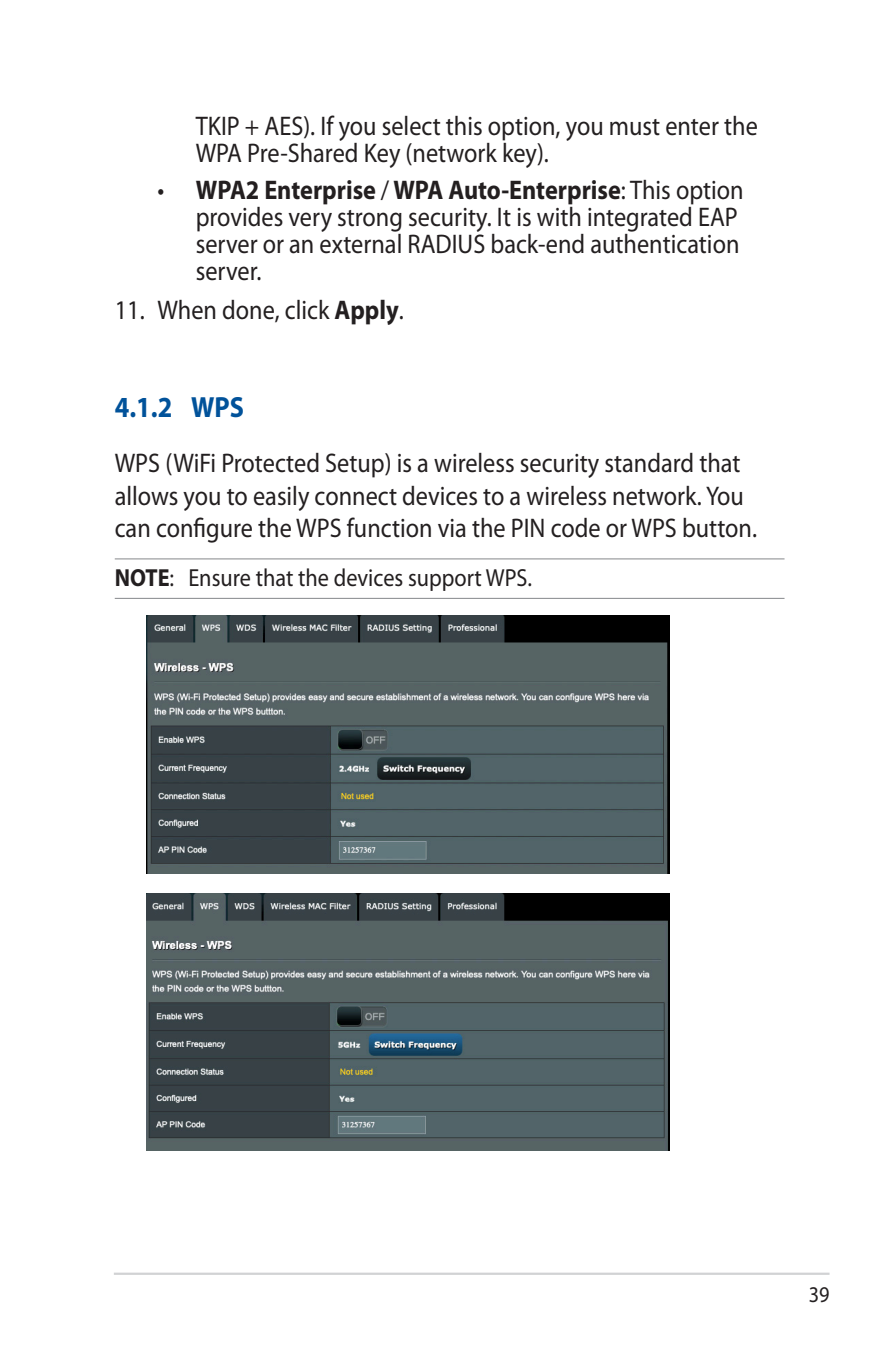
<style>
.page{position:relative;width:893px;height:1346px;background:#fff}
.page>*{position:absolute;margin:0;border:0;box-sizing:border-box;transform-origin:0 0}
.t1{font:700 29.25px "Myriad Pro";color:#01529a;scale:.9 1}
.t2{font:27px/27px "Myriad Pro";color:#231f20;scale:.9 1}
.t3{font:24.75px "Myriad Pro";color:#231f20;scale:.9 1}
.t4{font:22.5px "Myriad";color:#231f20;scale:.9 1}
.s1{font-weight:700}
</style>
<div class="page">
<hr style="left:114px;top:1272px;width:715px;height:3px;background:#d1d2d4">
<hr style="left:115px;top:558px;width:669px;height:1px;background:#939598">
<hr style="left:115px;top:598px;width:669px;height:1px;background:#939598">
<img style="left:147px;top:616px;width:523px;height:257px">
<img style="left:147px;top:893px;width:523px;height:258px">
<p class="t2" style="left:196px;top:113px;width:626px">TKIP + AES). If you select this option, you must enter the<br>WPA Pre-Shared Key (network key).</p>
<p class="t2" style="left:196px;top:177px;width:610px;text-indent:-38px">• <span class="s1">WPA2 Enterprise</span> / <span class="s1">WPA Auto-Enterprise</span>: This option provides very strong security. It is with integrated EAP server or an external RADIUS back-end authentication server.</p>
<p class="t2" style="left:115px;top:297px;width:323px">11. When done, click <span class="s1">Apply</span>.</p>
<p class="t1" style="left:115px;top:391px;width:145px">4.1.2 WPS</p>
<p class="t2" style="left:115px;top:447px;width:715px;line-height:32.4px">WPS (WiFi Protected Setup) is a wireless security standard that allows you to easily connect devices to a wireless network. You can configure the WPS function via the PIN code or WPS button.</p>
<p class="t3" style="left:115px;top:564px;width:465px"><span class="s1">NOTE</span>: Ensure that the devices support WPS.</p>
<p class="t4" style="left:809px;top:1283px;width:25px">39</p>
</div>
